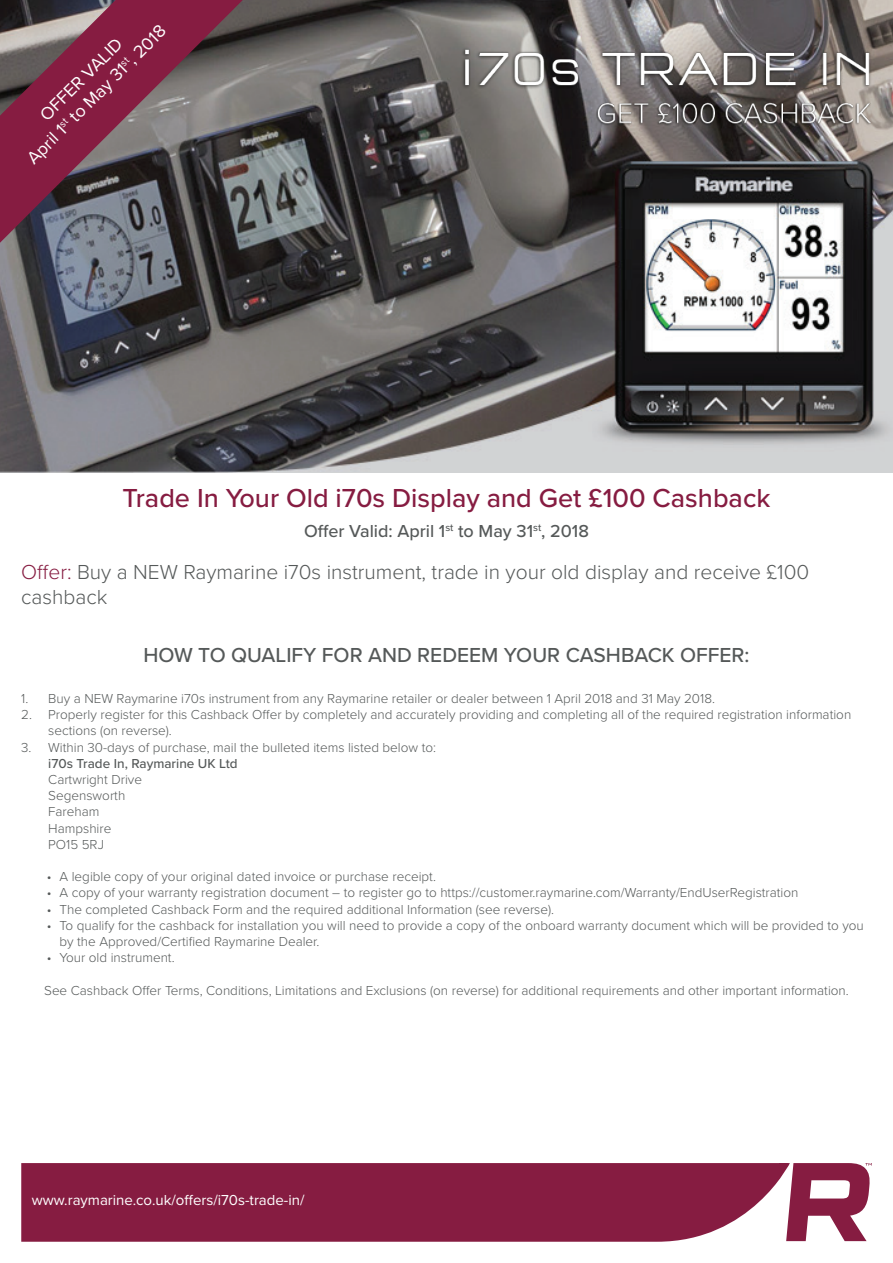
<style>
.page{position:relative;width:893px;height:1263px;background:#fff}
.page>*{position:absolute;margin:0;border:0;box-sizing:border-box;transform-origin:0 0}
.t1{font:500 27px "Proxima Nova";color:#861c41}
.t2{font:300 21px/25.2px "Proxima Nova";color:#555959}
.t3{font:500 21px "Proxima Nova";color:#555959}
.t4{font:500 18px "Proxima Nova";color:#555959}
.t5{font:18px/21.6px "Proxima Nova";color:#fff;text-align:center}
.t6{font:15px "Proxima Nova";color:#fff}
.t7{font:300 13.5px/16.2px "Proxima Nova";color:#555959}
.t8{font:500 13.5px "Proxima Nova";color:#555959}
.s1{color:#861c41}
</style>
<div class="page">
<img style="left:0;top:0;width:893px;height:472px">
<svg style="left:0;top:0;width:243px;height:243px;background:#6e4554"></svg>
<svg style="left:790px;top:1163px;width:82px;height:79px"></svg>
<svg style="left:21px;top:1163px;width:769px;height:79px;background:#8c284b"></svg>
<img style="left:462px;top:47px;width:410px;height:78px">
<h3 class="t5" style="left:6px;top:138px;width:190px;rotate:-45deg">OFFER VALID<br>April 1<sup>st</sup> to May 31<sup>st</sup>, 2018</h3>
<h1 class="t1" style="left:123px;top:478px;width:649px">Trade In Your Old i70s Display and Get £100 Cashback</h1>
<h3 class="t4" style="left:304px;top:517px;width:286px">Offer Valid: April 1<sup>st</sup> to May 31<sup>st</sup>, 2018</h3>
<h2 class="t2" style="left:21px;top:558px;width:789px"><span class="s1">Offer:</span> Buy a NEW Raymarine i70s instrument, trade in your old display and receive £100 cashback</h2>
<h2 class="t3" style="left:143px;top:639px;width:608px">HOW TO QUALIFY FOR AND REDEEM YOUR CASHBACK OFFER:</h2>
<p class="t7" style="left:21px;top:690px;width:695px">1. Buy a NEW Raymarine i70s instrument from any Raymarine retailer or dealer between 1 April 2018 and 31 May 2018.</p>
<p class="t7" style="left:48px;top:706px;width:804px;text-indent:-27px">2. Properly register for this Cashback Offer by completely and accurately providing and completing all of the required registration information sections (on reverse).</p>
<p class="t7" style="left:21px;top:738px;width:416px">3. Within 30-days of purchase, mail the bulleted items listed below to:</p>
<p class="t8" style="left:48px;top:753px;width:191px">i70s Trade In, Raymarine UK Ltd</p>
<p class="t7" style="left:48px;top:771px;width:95px">Cartwright Drive<br>Segensworth<br>Fareham<br>Hampshire<br>PO15 5RJ</p>
<p class="t7" style="left:47px;top:868px;width:391px">• A legible copy of your original dated invoice or purchase receipt.</p>
<p class="t7" style="left:47px;top:884px;width:753px">• A copy of your warranty registration document – to register go to https://customer.raymarine.com/Warranty/EndUserRegistration</p>
<p class="t7" style="left:47px;top:900px;width:509px">• The completed Cashback Form and the required additional Information (see reverse).</p>
<p class="t7" style="left:60px;top:916px;width:806px;text-indent:-13px">• To qualify for the cashback for installation you will need to provide a copy of the onboard warranty document which will be provided to you by the Approved/Certified Raymarine Dealer.</p>
<p class="t7" style="left:47px;top:949px;width:129px">• Your old instrument.</p>
<p class="t7" style="left:44px;top:981px;width:806px">See Cashback Offer Terms, Conditions, Limitations and Exclusions (on reverse) for additional requirements and other important information.</p>
<p class="t6" style="left:32px;top:1189px;width:274px">www.raymarine.co.uk/offers/i70s-trade-in/</p>
</div>
